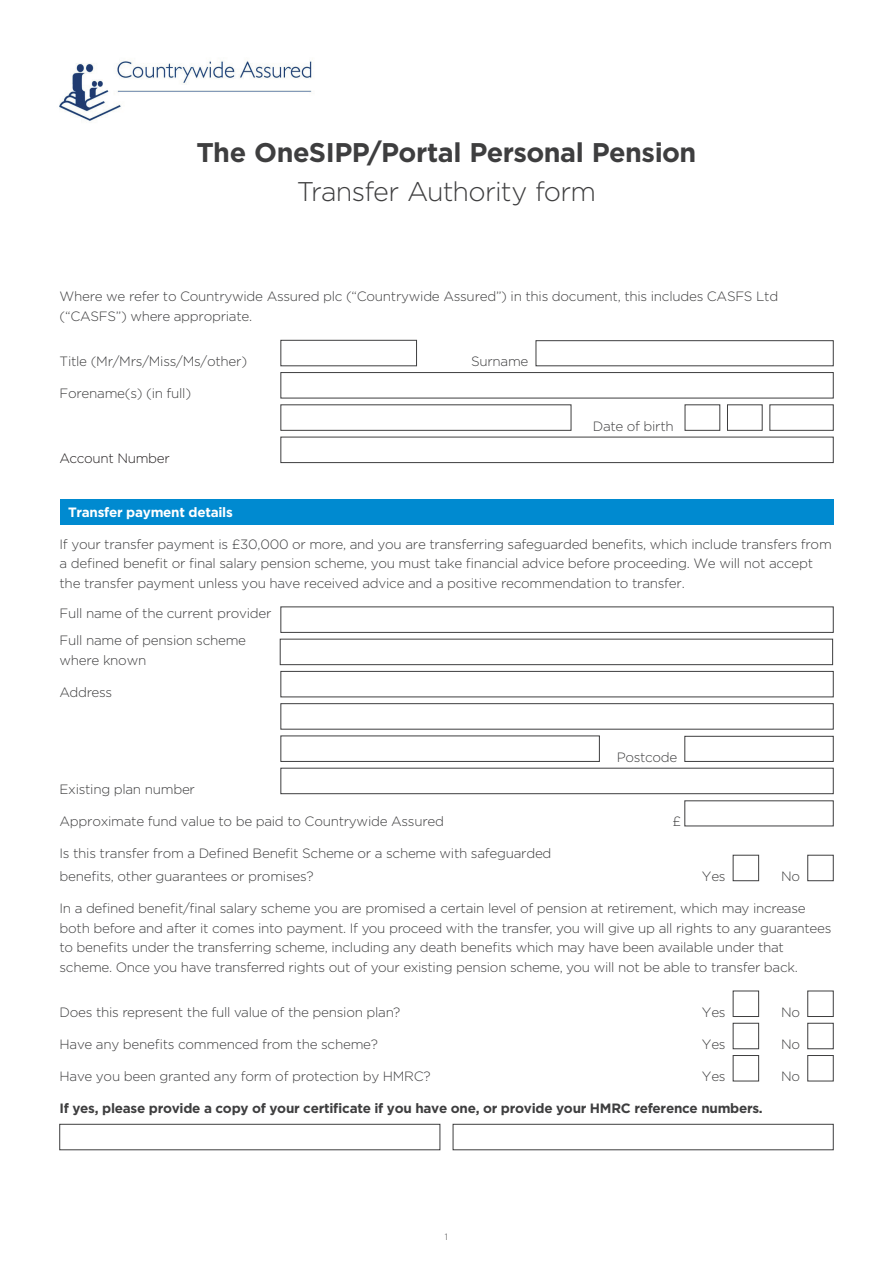
<style>
.page{position:relative;width:893px;height:1263px;background:#fff}
.page>*{position:absolute;margin:0;border:0;box-sizing:border-box;transform-origin:0 0}
.t1{font:700 27px "Gotham";letter-spacing:-.02em;color:#3e3e3f}
.t2{font:300 27px "Gotham";letter-spacing:-.03em;color:#3e3e3f}
.t3{font:300 13.5px/19.5px "Gotham";letter-spacing:-.02em;color:#3e3e3f}
.t4{font:700 13.5px "Gotham";letter-spacing:-.02em;color:#3e3e3f}
.t5{font:700 13.5px "Gotham";letter-spacing:-.02em;color:#fff}
.t6{font:300 13.5px "Gotham";letter-spacing:-.02em;color:#231f20}
.t7{font:300 9px "Gotham";color:#3e3e3f}
</style>
<div class="page">
<div style="left:281px;top:340px;width:136px;height:26px;background:#fff;border:1px solid #3e3e3f"></div>
<div style="left:536px;top:340px;width:297px;height:26px;background:#fff;border:1px solid #3e3e3f"></div>
<div style="left:281px;top:372px;width:552px;height:26px;background:#fff;border:1px solid #3e3e3f"></div>
<div style="left:281px;top:437px;width:552px;height:26px;background:#fff;border:1px solid #3e3e3f"></div>
<div style="left:60px;top:499px;width:773px;height:26px;background:#008ad0"></div>
<div style="left:281px;top:607px;width:552px;height:26px;background:#fff;border:1px solid #3e3e3f"></div>
<div style="left:280px;top:639px;width:553px;height:26px;background:#fff;border:1px solid #3e3e3f"></div>
<div style="left:281px;top:671px;width:552px;height:26px;background:#fff;border:1px solid #3e3e3f"></div>
<div style="left:281px;top:703px;width:552px;height:26px;background:#fff;border:1px solid #3e3e3f"></div>
<div style="left:281px;top:736px;width:319px;height:26px;background:#fff;border:1px solid #3e3e3f"></div>
<div style="left:685px;top:736px;width:148px;height:26px;background:#fff;border:1px solid #3e3e3f"></div>
<div style="left:281px;top:768px;width:552px;height:26px;background:#fff;border:1px solid #3e3e3f"></div>
<div style="left:733px;top:855px;width:26px;height:26px;background:#fff;border:1px solid #3e3e3f"></div>
<div style="left:807px;top:855px;width:26px;height:26px;background:#fff;border:1px solid #3e3e3f"></div>
<div style="left:733px;top:991px;width:26px;height:26px;background:#fff;border:1px solid #3e3e3f"></div>
<div style="left:807px;top:991px;width:26px;height:26px;background:#fff;border:1px solid #3e3e3f"></div>
<div style="left:733px;top:1023px;width:26px;height:26px;background:#fff;border:1px solid #3e3e3f"></div>
<div style="left:807px;top:1023px;width:26px;height:26px;background:#fff;border:1px solid #3e3e3f"></div>
<div style="left:733px;top:1055px;width:26px;height:26px;background:#fff;border:1px solid #3e3e3f"></div>
<div style="left:807px;top:1055px;width:26px;height:26px;background:#fff;border:1px solid #3e3e3f"></div>
<div style="left:60px;top:1124px;width:380px;height:26px;background:#fff;border:1px solid #3e3e3f"></div>
<div style="left:453px;top:1124px;width:380px;height:26px;background:#fff;border:1px solid #3e3e3f"></div>
<img style="left:59px;top:60px;width:253px;height:61px">
<h1 class="t1" style="left:196px;top:135px;width:501px">The OneSIPP/Portal Personal Pension</h1>
<h1 class="t2" style="left:297px;top:175px;width:301px">Transfer Authority form</h1>
<p class="t3" style="left:60px;top:287px;width:720px">Where we refer to Countrywide Assured plc (“Countrywide Assured”) in this document, this includes CASFS Ltd (“CASFS”) where appropriate.</p>
<p class="t3" style="left:60px;top:351px;width:189px">Title (Mr/Mrs/Miss/Ms/other)</p>
<p class="t3" style="left:471px;top:351px;width:59px">Surname</p>
<p class="t3" style="left:60px;top:383px;width:133px">Forename(s) (in full)</p>
<p class="t3" style="left:593px;top:416px;width:83px">Date of birth</p>
<p class="t6" style="left:60px;top:449px;width:112px">Account Number</p>
<p class="t5" style="left:68px;top:504px;width:166px">Transfer payment details</p>
<p class="t3" style="left:60px;top:534px;width:774px">If your transfer payment is £30,000 or more, and you are transferring safeguarded benefits, which include transfers from a defined benefit or final salary pension scheme, you must take financial advice before proceeding. We will not accept the transfer payment unless you have received advice and a positive recommendation to transfer.</p>
<p class="t3" style="left:60px;top:598px;width:214px;line-height:27.8px">Full name of the current provider<br>Full name of pension scheme</p>
<p class="t3" style="left:60px;top:650px;width:88px">where known</p>
<p class="t3" style="left:60px;top:682px;width:54px">Address</p>
<p class="t3" style="left:617px;top:747px;width:62px">Postcode</p>
<p class="t3" style="left:60px;top:779px;width:137px">Existing plan number</p>
<p class="t3" style="left:60px;top:811px;width:386px">Approximate fund value to be paid to Countrywide Assured</p>
<p class="t3" style="left:672px;top:811px;width:10px">£</p>
<p class="t3" style="left:60px;top:842px;width:493px;line-height:22.5px">Is this transfer from a Defined Benefit Scheme or a scheme with safeguarded benefits, other guarantees or promises?</p>
<p class="t3" style="left:702px;top:866px;width:25px">Yes</p>
<p class="t3" style="left:781px;top:866px;width:21px">No</p>
<p class="t3" style="left:60px;top:898px;width:773px">In a defined benefit/final salary scheme you are promised a certain level of pension at retirement, which may increase both before and after it comes into payment. If you proceed with the transfer, you will give up all rights to any guarantees to benefits under the transferring scheme, including any death benefits which may have been available under that scheme. Once you have transferred rights out of your existing pension scheme, you will not be able to transfer back.</p>
<p class="t3" style="left:60px;top:1002px;width:342px">Does this represent the full value of the pension plan?</p>
<p class="t3" style="left:702px;top:1002px;width:25px">Yes</p>
<p class="t3" style="left:781px;top:1002px;width:21px">No</p>
<p class="t3" style="left:60px;top:1034px;width:320px">Have any benefits commenced from the scheme?</p>
<p class="t3" style="left:702px;top:1034px;width:25px">Yes</p>
<p class="t3" style="left:781px;top:1034px;width:21px">No</p>
<p class="t3" style="left:60px;top:1066px;width:373px">Have you been granted any form of protection by HMRC?</p>
<p class="t3" style="left:702px;top:1066px;width:25px">Yes</p>
<p class="t3" style="left:781px;top:1066px;width:21px">No</p>
<p class="t4" style="left:60px;top:1100px;width:705px">If yes, please provide a copy of your certificate if you have one, or provide your HMRC reference numbers.</p>
<p class="t7" style="left:445px;top:1231px;width:5px">1</p>
</div>
